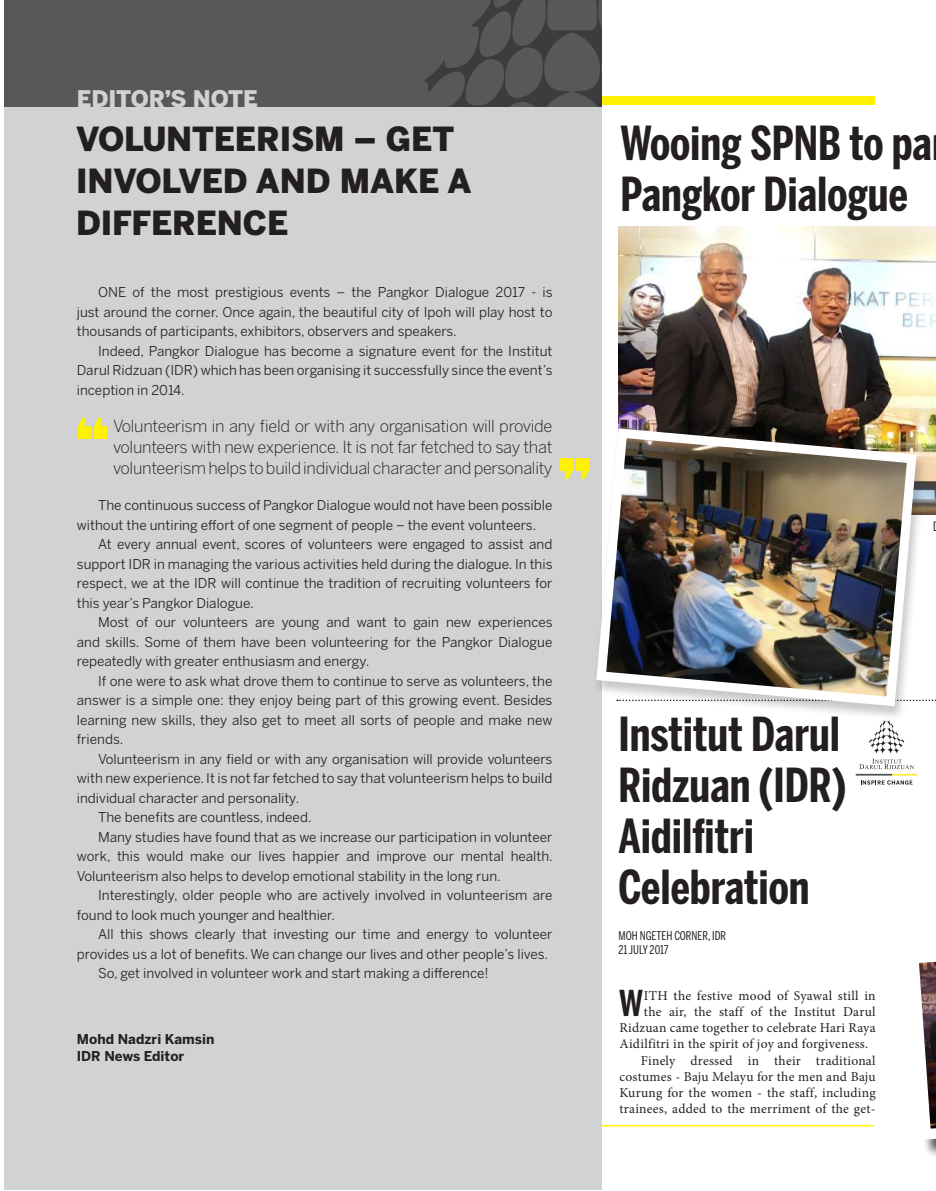
<style>
.page{position:relative;width:936px;height:1191px;background:#fff}
.page>*{position:absolute;margin:0;border:0;box-sizing:border-box;transform-origin:0 0}
.t1{font:700 46.5px/51px "Benton Sans Comp";color:#231f20}
.t2{font:700 35.4px "Benton Sans Comp";color:#231f20}
.t3{font:900 33px/41.8px "Benton Sans";letter-spacing:-.005em;color:#231f20}
.t4{font:900 22.8px "Benton Sans";letter-spacing:-.005em;color:#d1d2d4}
.t5{font:300 16.5px/21px "Benton Sans";letter-spacing:-.02em;color:#231f20;text-align:justify}
.t6{font:13.5px/19.5px "Benton Sans";color:#231f20;text-align:justify}
.t7{font:13.5px "Minion Pro";letter-spacing:.02em;color:#231f20}
.t8{font:700 13.5px/16.5px "Benton Sans";color:#231f20}
.t9{font:12px/13.5px "Benton Sans Comp";color:#231f20}
</style>
<div class="page">
<hr style="left:601px;top:1125px;width:272px;height:1px;background:#fff101">
<div style="left:77px;top:96px;width:797px;height:9px;background:#fff101"></div>
<div style="left:4px;top:20px;width:597px;height:1169px;background:#d1d2d4"></div>
<div style="left:78px;top:426px;width:12px;height:13px;background:#fff101"></div>
<svg style="left:78px;top:418px;width:8px;height:8px"></svg>
<div style="left:94px;top:426px;width:13px;height:13px;background:#fff101"></div>
<svg style="left:94px;top:418px;width:8px;height:8px"></svg>
<div style="left:576px;top:458px;width:12px;height:12px;background:#fff101"></div>
<svg style="left:580px;top:470px;width:8px;height:9px"></svg>
<div style="left:560px;top:458px;width:12px;height:12px;background:#fff101"></div>
<svg style="left:564px;top:470px;width:8px;height:9px"></svg>
<div style="left:4px;top:0;width:597px;height:106px;background:#57585a"></div>
<svg style="left:424px;top:0;width:177px;height:106px"></svg>
<img style="left:618px;top:226px;width:317px;height:288px">
<div style="left:910px;top:936px;width:25px;height:222px;background:#231f20;opacity:.75"></div>
<svg style="left:910px;top:936px;width:25px;height:209px"></svg>
<svg style="left:869px;top:721px;width:35px;height:32px"></svg>
<hr style="left:855px;top:774px;width:36px;height:1px;background:#4f5253">
<svg style="left:859px;top:759px;width:58px;height:25px"></svg>
<div style="left:592px;top:428px;width:336px;height:293px;background:#231f20;opacity:.25"></div>
<img style="left:592px;top:423px;width:329px;height:288px">
<h3 class="t4" style="left:77px;top:85px;width:182px">EDITOR’S NOTE</h3>
<h3 class="t3" style="left:76px;top:117px;width:397px">VOLUNTEERISM – GET<br>INVOLVED AND MAKE A<br>DIFFERENCE</h3>
<p class="t6" style="left:77px;top:282px;width:477px;text-indent:21px">ONE of the most prestigious events – the Pangkor Dialogue 2017 - is just around the corner. Once again, the beautiful city of Ipoh will play host to thousands of participants, exhibitors, observers and speakers.</p>
<p class="t6" style="left:77px;top:341px;width:477px;text-indent:21px">Indeed, Pangkor Dialogue has become a signature event for the Institut Darul Ridzuan (IDR) which has been organising it successfully since the event’s inception in 2014.</p>
<p class="t5" style="left:113px;top:415px;width:441px">Volunteerism in any field or with any organisation will provide volunteers with new experience. It is not far fetched to say that volunteerism helps to build individual character and personality</p>
<p class="t6" style="left:77px;top:495px;width:477px;text-indent:21px">The continuous success of Pangkor Dialogue would not have been possible without the untiring effort of one segment of people – the event volunteers.</p>
<p class="t6" style="left:77px;top:534px;width:477px;text-indent:21px">At every annual event, scores of volunteers were engaged to assist and support IDR in managing the various activities held during the dialogue. In this respect, we at the IDR will continue the tradition of recruiting volunteers for this year’s Pangkor Dialogue.</p>
<p class="t6" style="left:77px;top:612px;width:477px;text-indent:21px">Most of our volunteers are young and want to gain new experiences and skills. Some of them have been volunteering for the Pangkor Dialogue repeatedly with greater enthusiasm and energy.</p>
<p class="t6" style="left:77px;top:671px;width:477px;text-indent:21px">If one were to ask what drove them to continue to serve as volunteers, the answer is a simple one: they enjoy being part of this growing event. Besides learning new skills, they also get to meet all sorts of people and make new friends.</p>
<p class="t6" style="left:98px;top:749px;width:456px">Volunteerism in any field or with any organisation will provide volunteers</p>
<p class="t6" style="left:77px;top:768px;width:477px">with new experience. It is not far fetched to say that volunteerism helps to build</p>
<p class="t6" style="left:77px;top:788px;width:224px">individual character and personality.</p>
<p class="t6" style="left:98px;top:807px;width:215px">The benefits are countless, indeed.</p>
<p class="t6" style="left:98px;top:827px;width:456px">Many studies have found that as we increase our participation in volunteer</p>
<p class="t6" style="left:77px;top:846px;width:477px">work, this would make our lives happier and improve our mental health.</p>
<p class="t6" style="left:77px;top:866px;width:425px">Volunteerism also helps to develop emotional stability in the long run.</p>
<p class="t6" style="left:98px;top:885px;width:456px">Interestingly, older people who are actively involved in volunteerism are</p>
<p class="t6" style="left:77px;top:905px;width:260px">found to look much younger and healthier.</p>
<p class="t6" style="left:98px;top:924px;width:456px">All this shows clearly that investing our time and energy to volunteer</p>
<p class="t6" style="left:77px;top:944px;width:472px">provides us a lot of benefits. We can change our lives and other people’s lives.</p>
<p class="t6" style="left:98px;top:963px;width:392px">So, get involved in volunteer work and start making a difference!</p>
<p class="t8" style="left:77px;top:1031px;width:139px">Mohd Nadzri Kamsin<br>IDR News Editor</p>
<h1 class="t1" style="left:620px;top:117px;width:313px">Wooing SPNB to pa<br>Pangkor Dialogue</h1>
<h1 class="t1" style="left:618px;top:708px;width:229px">Institut Darul<br>Ridzuan (IDR)<br>Aidilfitri<br>Celebration</h1>
<p class="t9" style="left:618px;top:929px;width:109px">MOH NGETEH CORNER, IDR<br>21 JULY 2017</p>
<h2 class="t2" style="left:619px;top:982px;width:26px">W</h2>
<p class="t7" style="left:644px;top:986px;width:233px">ITH the festive mood of Syawal still in</p>
<p class="t7" style="left:644px;top:1002px;width:233px">the air, the staff of the Institut Darul</p>
<p class="t7" style="left:619px;top:1018px;width:258px">Ridzuan came together to celebrate Hari Raya</p>
<p class="t7" style="left:619px;top:1035px;width:250px">Aidilfitri in the spirit of joy and forgiveness.</p>
<p class="t7" style="left:640px;top:1051px;width:236px">Finely dressed in their traditional</p>
<p class="t7" style="left:619px;top:1067px;width:258px">costumes - Baju Melayu for the men and Baju</p>
<p class="t7" style="left:619px;top:1083px;width:258px">Kurung for the women - the staff, including</p>
<p class="t7" style="left:619px;top:1099px;width:257px">trainees, added to the merriment of the get-</p>
</div>
